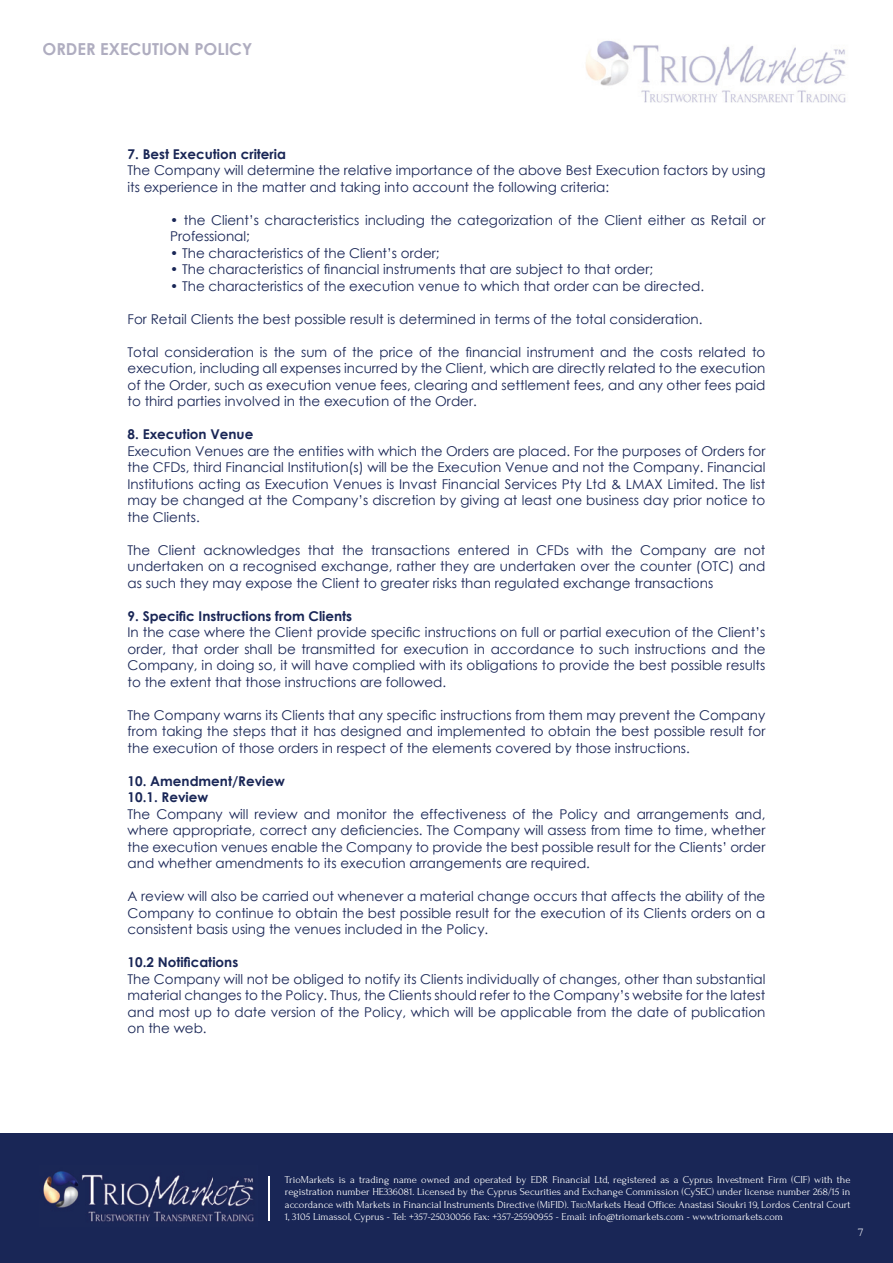
<style>
.page{position:relative;width:893px;height:1263px;background:#fff}
.page>*{position:absolute;margin:0;border:0;box-sizing:border-box;transform-origin:0 0}
.t1{font:700 16.5px "Century Gothic";color:#afadc0}
.t2{font:13.5px/16.5px "Century Gothic";color:#192656;text-align:justify}
.t3{font:700 13.5px/16.5px "Century Gothic";color:#192656}
.t4{font:12px "Forum";color:#fff}
.t5{font:10.5px/12.6px "Forum";color:#fff;text-align:justify}
.s1{font-size:7.35px}
</style>
<div class="page">
<div style="left:0;top:1134px;width:893px;height:129px;background:#192656"></div>
<img style="left:43px;top:1171px;width:211px;height:51px">
<hr style="left:268px;top:1176px;width:1px;height:44px;background:#fff">
<img style="left:585px;top:40px;width:261px;height:63px">
<p class="t1" style="left:43px;top:36px;width:211px">ORDER EXECUTION POLICY</p>
<p class="t3" style="left:128px;top:145px;width:160px">7. Best Execution criteria</p>
<p class="t2" style="left:128px;top:162px;width:639px">The Company will determine the relative importance of the above Best Execution factors by using its experience in the matter and taking into account the following criteria:</p>
<p class="t2" style="left:170px;top:212px;width:597px">• the Client’s characteristics including the categorization of the Client either as Retail or<br>Professional;</p>
<p class="t2" style="left:170px;top:245px;width:271px">• The characteristics of the Client’s order;</p>
<p class="t2" style="left:170px;top:261px;width:485px">• The characteristics of financial instruments that are subject to that order;</p>
<p class="t2" style="left:170px;top:278px;width:536px">• The characteristics of the execution venue to which that order can be directed.</p>
<p class="t2" style="left:128px;top:311px;width:577px">For Retail Clients the best possible result is determined in terms of the total consideration.</p>
<p class="t2" style="left:128px;top:344px;width:639px">Total consideration is the sum of the price of the financial instrument and the costs related to execution, including all expenses incurred by the Client, which are directly related to the execution of the Order, such as execution venue fees, clearing and settlement fees, and any other fees paid to third parties involved in the execution of the Order.</p>
<p class="t3" style="left:128px;top:426px;width:127px">8. Execution Venue</p>
<p class="t2" style="left:128px;top:443px;width:639px">Execution Venues are the entities with which the Orders are placed. For the purposes of Orders for the CFDs, third Financial Institution(s) will be the Execution Venue and not the Company. Financial Institutions acting as Execution Venues is Invast Financial Services Pty Ltd &amp; LMAX Limited. The list may be changed at the Company’s discretion by giving at least one business day prior notice to the Clients.</p>
<p class="t2" style="left:128px;top:542px;width:639px">The Client acknowledges that the transactions entered in CFDs with the Company are not undertaken on a recognised exchange, rather they are undertaken over the counter (OTC) and as such they may expose the Client to greater risks than regulated exchange transactions</p>
<p class="t3" style="left:128px;top:607px;width:226px">9. Specific Instructions from Clients</p>
<p class="t2" style="left:128px;top:624px;width:639px">In the case where the Client provide specific instructions on full or partial execution of the Client’s order, that order shall be transmitted for execution in accordance to such instructions and the Company, in doing so, it will have complied with its obligations to provide the best possible results to the extent that those instructions are followed.</p>
<p class="t2" style="left:128px;top:707px;width:639px">The Company warns its Clients that any specific instructions from them may prevent the Company from taking the steps that it has designed and implemented to obtain the best possible result for the execution of those orders in respect of the elements covered by those instructions.</p>
<p class="t3" style="left:128px;top:772px;width:159px">10. Amendment/Review<br>10.1. Review</p>
<p class="t2" style="left:128px;top:805px;width:639px">The Company will review and monitor the effectiveness of the Policy and arrangements and, where appropriate, correct any deficiencies. The Company will assess from time to time, whether the execution venues enable the Company to provide the best possible result for the Clients’ order and whether amendments to its execution arrangements are required.</p>
<p class="t2" style="left:128px;top:888px;width:639px">A review will also be carried out whenever a material change occurs that affects the ability of the Company to continue to obtain the best possible result for the execution of its Clients orders on a consistent basis using the venues included in the Policy.</p>
<p class="t3" style="left:128px;top:954px;width:112px">10.2 Notifications</p>
<p class="t2" style="left:128px;top:970px;width:639px">The Company will not be obliged to notify its Clients individually of changes, other than substantial material changes to the Policy. Thus, the Clients should refer to the Company’s website for the latest and most up to date version of the Policy, which will be applicable from the date of publication on the web.</p>
<p class="t5" style="left:285px;top:1173px;width:567px">TrioMarkets is a trading name owned and operated by EDR Financial Ltd, registered as a Cyprus Investment Firm (CIF) with the registration number HE336081. Licensed by the Cyprus Securities and Exchange Commission (CySEC) under license number 268/15 in accordance with Markets in Financial Instruments Directive (MiFID). T<span class="s1">RIO</span>Markets Head Office: Anastasi Sioukri 19, Lordos Central Court 1, 3105 Limassol, Cyprus - Tel: +357-25030056 Fax: +357-25590955 - Email: info@triomarkets.com - www.triomarkets.com</p>
<p class="t4" style="left:858px;top:1226px;width:7px">7</p>
</div>
